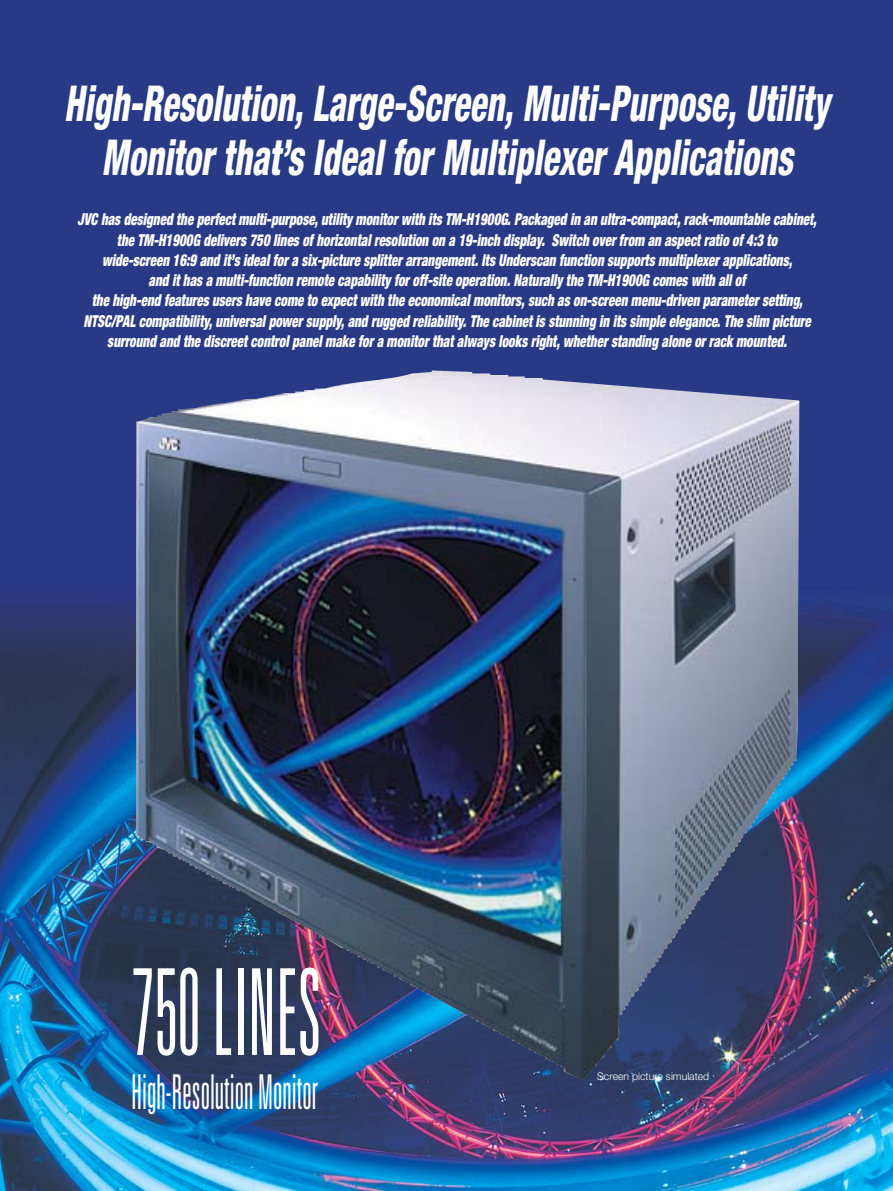
<style>
.page{position:relative;width:893px;height:1191px;background:#fff}
.page>*{position:absolute;margin:0;border:0;box-sizing:border-box;transform-origin:0 0}
.t1{font:300 ultra-condensed 120px "Univers";color:#fff;scale:.7 1}
.t2{font:italic 800 condensed 49.5px/54px "Helvetica Neue";color:#fff;text-align:center;scale:.7 1}
.t3{font:300 ultra-condensed 48px "Univers";color:#fff;scale:.7 1}
.t4{font:italic 900 condensed 16.5px/20.2px "Helvetica Neue";color:#fff;text-align:center;scale:.79 1}
.t5{font:300 10.5px "Helvetica Neue";color:#fff}
</style>
<div class="page">
<img style="left:0;top:0;width:893px;height:1191px">
<h2 class="t2" style="left:64px;top:81px;width:1095px">High-Resolution, Large-Screen, Multi-Purpose, Utility<br>Monitor that’s Ideal for Multiplexer Applications</h2>
<p class="t4" style="left:78px;top:211px;width:937px">JVC has designed the perfect multi-purpose, utility monitor with its TM-H1900G. Packaged in an ultra-compact, rack-mountable cabinet, the TM-H1900G delivers 750 lines of horizontal resolution on a 19-inch display. Switch over from an aspect ratio of 4:3 to<br>wide-screen 16:9 and it’s ideal for a six-picture splitter arrangement. Its Underscan function supports multiplexer applications,<br>and it has a multi-function remote capability for off-site operation. Naturally the TM-H1900G comes with all of<br>the high-end features users have come to expect with the economical monitors, such as on-screen menu-driven parameter setting, NTSC/PAL compatibility, universal power supply, and rugged reliability. The cabinet is stunning in its simple elegance. The slim picture surround and the discreet control panel make for a monitor that always looks right, whether standing alone or rack mounted.</p>
<h1 class="t1" style="left:131px;top:968px;width:273px">750 LINES</h1>
<h3 class="t3" style="left:131px;top:1074px;width:269px">High-Resolution Monitor</h3>
<p class="t5" style="left:597px;top:1072px;width:114px">Screen picture simulated</p>
</div>
